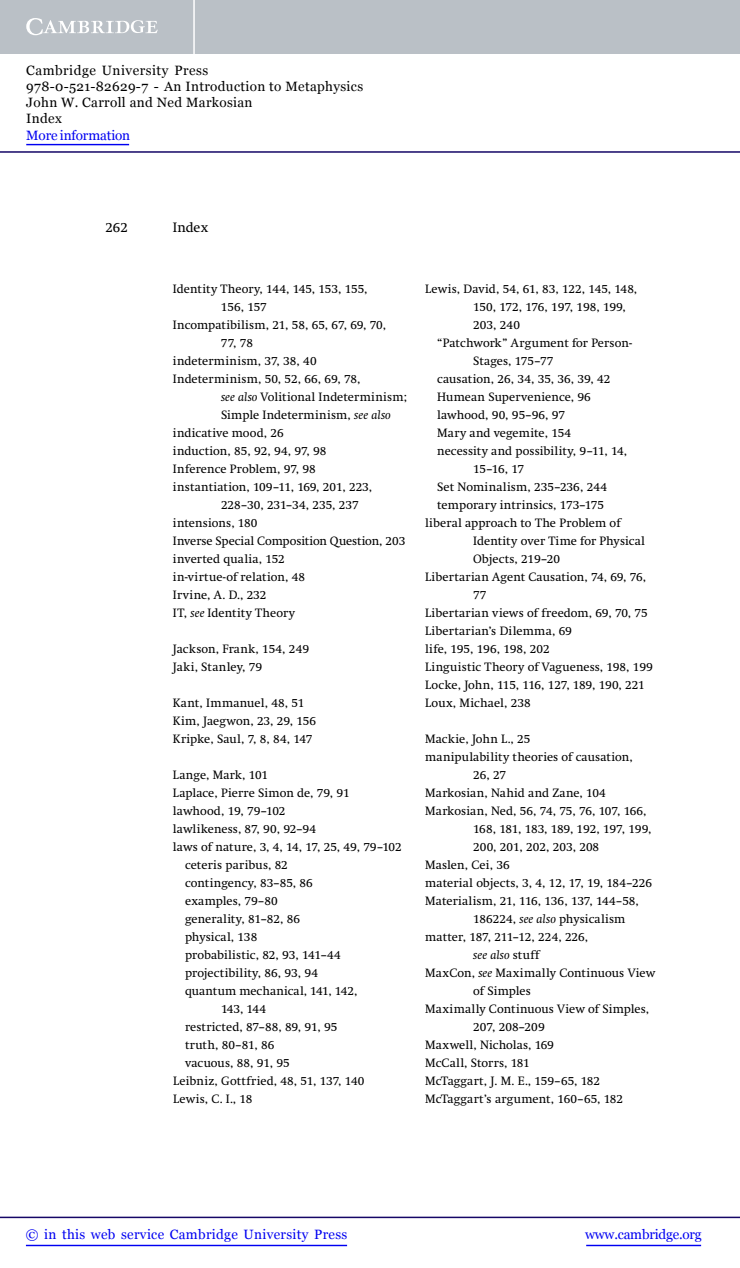
<style>
.page{position:relative;width:740px;height:1268px;background:#fff}
.page>*{position:absolute;margin:0;border:0;box-sizing:border-box;transform-origin:0 0}
.t1{font:13.5px/16.2px "Georgia";letter-spacing:.025em;color:#000}
.t2{font:13.5px "Georgia";letter-spacing:.025em;color:#0000f1}
.t3{font:13.5px "Georgia";letter-spacing:-.015em;color:#0000f1}
.t4{font:13.5px "Georgia";letter-spacing:-.01em;color:#0000f1}
.t5{font:13.5px "Swift";color:#000}
.t6{font:12px/18px "Swift";letter-spacing:.005em;color:#000}
.t7{font:12px "Swift";letter-spacing:-.015em;color:#000}
.t8{font:12px "Swift";letter-spacing:.03em;color:#000}
.t9{font:italic 12px "Swift";color:#000}
.s1{font-style:italic}
.s2{font-style:normal}
</style>
<div class="page">
<div style="left:0;top:0;width:740px;height:54px;background:#bac0c6"></div>
<svg style="left:26px;top:18px;width:132px;height:17px"></svg>
<hr style="left:193px;top:0;width:2px;height:54px;background:#fff">
<hr style="left:0;top:151px;width:740px;height:2px;background:#150666">
<hr style="left:586px;top:1244px;width:115px;height:2px;background:#0000f1">
<hr style="left:0;top:1216px;width:740px;height:2px;background:#150666">
<hr style="left:26px;top:1244px;width:321px;height:2px;background:#0000f1">
<hr style="left:26px;top:144px;width:103px;height:1px;background:#0000f1">
<p class="t1" style="left:26px;top:62px;width:338px">Cambridge University Press<br>978-0-521-82629-7 - An Introduction to Metaphysics<br>John W. Carroll and Ned Markosian<br>Index</p>
<p class="t4" style="left:26px;top:127px;width:105px">More information</p>
<p class="t5" style="left:105px;top:221px;width:24px">262</p>
<p class="t5" style="left:173px;top:221px;width:37px">Index</p>
<p class="t6" style="left:173px;top:281px;width:196px">Identity Theory, 144, 145, 153, 155,</p>
<p class="t6" style="left:221px;top:299px;width:47px">156, 157</p>
<p class="t6" style="left:173px;top:317px;width:215px">Incompatibilism, 21, 58, 65, 67, 69, 70,</p>
<p class="t6" style="left:221px;top:335px;width:33px">77, 78</p>
<p class="t6" style="left:173px;top:353px;width:145px">indeterminism, 37, 38, 40</p>
<p class="t6" style="left:173px;top:371px;width:189px">Indeterminism, 50, 52, 66, 69, 78,</p>
<p class="t6" style="left:221px;top:389px;width:187px"><span class="s1">see also</span> Volitional Indeterminism;</p>
<p class="t6" style="left:221px;top:407px;width:171px">Simple Indeterminism, <span class="s1">see also</span></p>
<p class="t6" style="left:173px;top:425px;width:112px">indicative mood, 26</p>
<p class="t6" style="left:173px;top:443px;width:155px">induction, 85, 92, 94, 97, 98</p>
<p class="t6" style="left:173px;top:461px;width:144px">Inference Problem, 97, 98</p>
<p class="t6" style="left:173px;top:479px;width:201px">instantiation, 109–11, 169, 201, 223,</p>
<p class="t6" style="left:221px;top:497px;width:139px">228–30, 231–34, 235, 237</p>
<p class="t6" style="left:173px;top:515px;width:86px">intensions, 180</p>
<p class="t6" style="left:173px;top:533px;width:234px">Inverse Special Composition Question , 203</p>
<p class="t6" style="left:173px;top:551px;width:113px">inverted qualia, 152</p>
<p class="t6" style="left:173px;top:569px;width:134px">in-virtue-of relation, 48</p>
<p class="t8" style="left:173px;top:590px;width:95px">Irvine, A. D., 232</p>
<p class="t6" style="left:173px;top:605px;width:123px">IT, <span class="s1">see</span> Identity Theory</p>
<p class="t6" style="left:173px;top:641px;width:137px">Jackson, Frank, 154, 249<br>Jaki, Stanley, 79</p>
<p class="t6" style="left:173px;top:695px;width:145px">Kant, Immanuel, 48, 51<br>Kim, Jaegwon, 23, 29, 156<br>Kripke, Saul, 7, 8, 84, 147</p>
<p class="t6" style="left:173px;top:767px;width:97px">Lange, Mark, 101</p>
<p class="t6" style="left:173px;top:785px;width:178px">Laplace, Pierre Simon de, 79, 91</p>
<p class="t6" style="left:173px;top:803px;width:114px">lawhood, 19, 79–102</p>
<p class="t6" style="left:173px;top:821px;width:145px">lawlikeness, 87, 90, 92–94</p>
<p class="t6" style="left:173px;top:839px;width:230px">laws of nature, 3, 4, 14, 17, 25, 49, 79–102</p>
<p class="t6" style="left:185px;top:857px;width:104px">ceteris paribus, 82</p>
<p class="t6" style="left:185px;top:875px;width:129px">contingency, 83–85, 86</p>
<p class="t6" style="left:185px;top:893px;width:94px">examples, 79–80</p>
<p class="t6" style="left:185px;top:911px;width:117px">generality, 81–82, 86</p>
<p class="t6" style="left:185px;top:929px;width:74px">physical, 138</p>
<p class="t6" style="left:185px;top:947px;width:157px">probabilistic, 82, 93, 141–44</p>
<p class="t6" style="left:185px;top:965px;width:134px">projectibility, 86, 93, 94</p>
<p class="t6" style="left:185px;top:983px;width:174px">quantum mechanical , 141 , 142,</p>
<p class="t6" style="left:221px;top:1001px;width:47px">143 , 144</p>
<p class="t6" style="left:185px;top:1019px;width:154px">restricted, 87–88, 89, 91, 95</p>
<p class="t6" style="left:185px;top:1037px;width:91px">truth, 80–81, 86</p>
<p class="t6" style="left:185px;top:1055px;width:106px">vacuous, 88, 91, 95</p>
<p class="t6" style="left:173px;top:1073px;width:193px">Leibniz, Gottfried, 48, 51, 137, 140</p>
<p class="t6" style="left:173px;top:1091px;width:81px">Lewis, C. I., 18</p>
<p class="t6" style="left:425px;top:281px;width:214px">Lewis, David, 54, 61, 83, 122, 145, 148,</p>
<p class="t7" style="left:473px;top:302px;width:154px">150, 172, 176, 197, 198, 199,</p>
<p class="t6" style="left:473px;top:317px;width:48px">203, 240</p>
<p class="t6" style="left:437px;top:335px;width:196px">“Patchwork” Argument for Person-</p>
<p class="t6" style="left:473px;top:353px;width:82px">Stages, 175–77</p>
<p class="t6" style="left:437px;top:371px;width:175px">causation, 26, 34, 35, 36, 39, 42</p>
<p class="t6" style="left:437px;top:389px;width:155px">Humean Supervenience, 96</p>
<p class="t6" style="left:437px;top:407px;width:129px">lawhood, 90, 95–96, 97</p>
<p class="t6" style="left:437px;top:425px;width:135px">Mary and vegemite, 154</p>
<p class="t6" style="left:437px;top:443px;width:191px">necessity and possibility, 9–11, 14,</p>
<p class="t6" style="left:473px;top:461px;width:52px">15–16, 17</p>
<p class="t6" style="left:437px;top:479px;width:171px">Set Nominalism, 235 –236, 244</p>
<p class="t6" style="left:437px;top:497px;width:168px">temporary intrinsics, 173 –175</p>
<p class="t6" style="left:425px;top:515px;width:197px">liberal approach to The Problem of</p>
<p class="t6" style="left:473px;top:533px;width:173px">Identity over Time for Physical</p>
<p class="t6" style="left:473px;top:551px;width:88px">Objects, 219–20</p>
<p class="t6" style="left:425px;top:569px;width:222px">Libertarian Agent Causation, 74, 69, 76,</p>
<p class="t6" style="left:473px;top:587px;width:15px">77</p>
<p class="t6" style="left:425px;top:605px;width:224px">Libertarian views of freedom, 69, 70, 75</p>
<p class="t6" style="left:425px;top:623px;width:148px">Libertarian’s Dilemma, 69</p>
<p class="t6" style="left:425px;top:641px;width:126px">life, 195, 196, 198, 202</p>
<p class="t6" style="left:425px;top:659px;width:229px">Linguistic Theory of Vagueness, 198, 199</p>
<p class="t6" style="left:425px;top:677px;width:221px">Locke, John, 115, 116, 127, 189, 190, 221</p>
<p class="t6" style="left:425px;top:695px;width:107px">Loux, Michael, 238</p>
<p class="t6" style="left:425px;top:731px;width:107px">Mackie, John L., 25</p>
<p class="t6" style="left:425px;top:749px;width:209px">manipulability theories of causation,</p>
<p class="t6" style="left:473px;top:767px;width:34px">26, 27</p>
<p class="t6" style="left:425px;top:785px;width:182px">Markosian, Nahid and Zane, 104</p>
<p class="t6" style="left:425px;top:803px;width:223px">Markosian, Ned, 56, 74, 75, 76, 107, 166,</p>
<p class="t7" style="left:473px;top:824px;width:180px">168, 181, 183, 189, 192, 197, 199,</p>
<p class="t6" style="left:473px;top:839px;width:127px">200, 201, 202, 203, 208</p>
<p class="t6" style="left:425px;top:857px;width:86px">Maslen, Cei, 36</p>
<p class="t6" style="left:425px;top:875px;width:228px">material objects, 3, 4, 12, 17, 19, 184–226</p>
<p class="t6" style="left:425px;top:893px;width:215px">Materialism, 21, 116, 136, 137, 144–58,</p>
<p class="t6" style="left:473px;top:911px;width:154px">186 224, <span class="s1">see also</span> physicalism</p>
<p class="t6" style="left:425px;top:929px;width:164px">matter, 187, 211–12, 224, 226,</p>
<p class="t9" style="left:473px;top:950px;width:68px">see also <span class="s2">stuff</span></p>
<p class="t6" style="left:425px;top:965px;width:231px">MaxCon, <span class="s1">see</span> Maximally Continuous View</p>
<p class="t6" style="left:473px;top:983px;width:59px">of Simples</p>
<p class="t6" style="left:425px;top:1001px;width:225px">Maximally Continuous View of Simples,</p>
<p class="t6" style="left:473px;top:1019px;width:73px">207, 208 –209</p>
<p class="t6" style="left:425px;top:1037px;width:130px">Maxwell, Nicholas, 169</p>
<p class="t6" style="left:425px;top:1055px;width:106px">McCall, Storrs, 181</p>
<p class="t6" style="left:425px;top:1073px;width:176px">McTaggart, J. M. E., 159–65, 182</p>
<p class="t6" style="left:425px;top:1091px;width:199px">McTaggart’s argument, 160–65, 182</p>
<p class="t2" style="left:26px;top:1226px;width:323px">© in this web service Cambridge University Press</p>
<p class="t3" style="left:585px;top:1226px;width:118px">www.cambridge.org</p>
</div>
